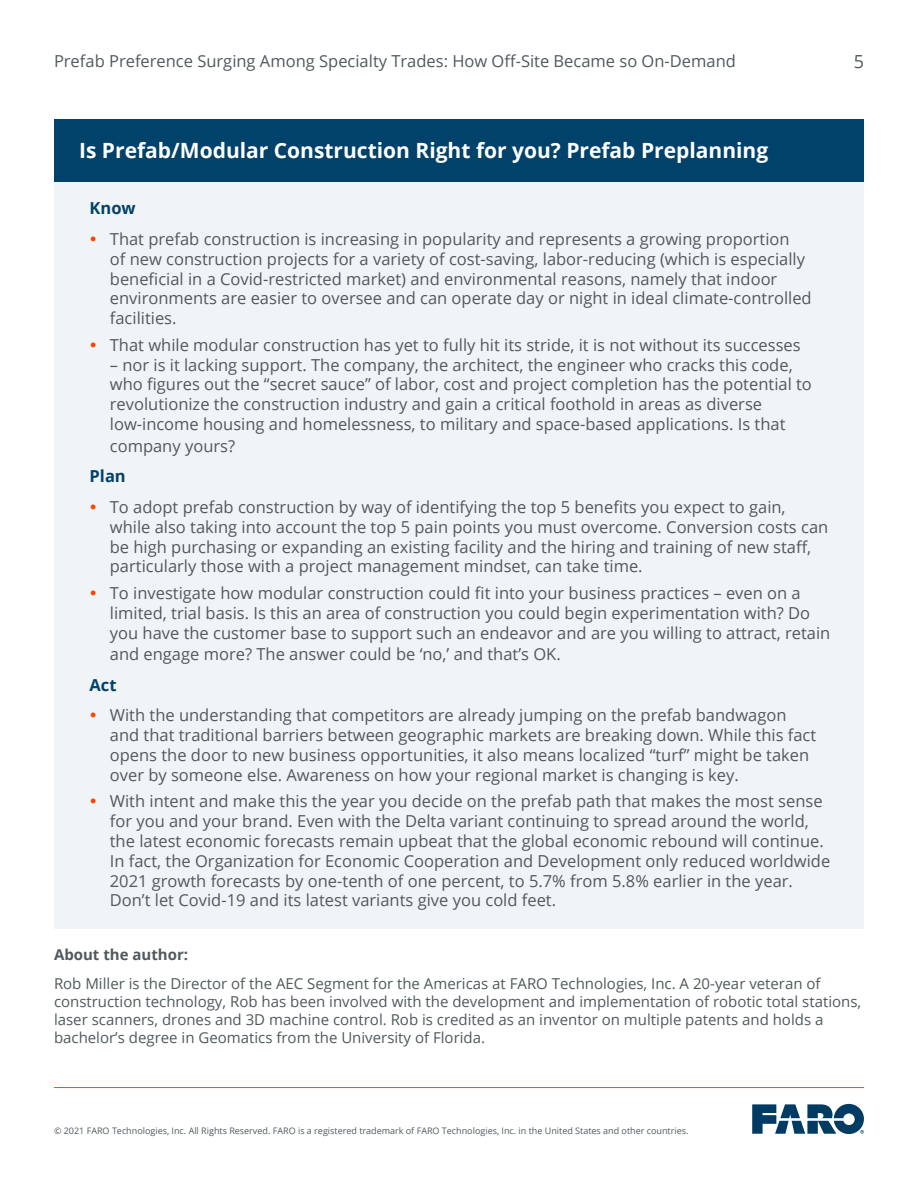
<style>
.page{position:relative;width:918px;height:1188px;background:#fff}
.page>*{position:absolute;margin:0;border:0;box-sizing:border-box;transform-origin:0 0}
.t1{font:700 21px "Open Sans";color:#fff}
.t2{font:18px "Open Sans";color:#51595c}
.t3{font:16.5px/19.8px "Open Sans";color:#51595c}
.t4{font:700 16.5px "Open Sans";color:#01426a}
.t5{font:15px/18px "Open Sans";color:#51595c}
.t6{font:700 15px "Open Sans";color:#51595c}
.t7{font:9px "Open Sans";color:#51595c}
</style>
<div class="page">
<svg style="left:752px;top:1104px;width:112px;height:30px"></svg>
<hr style="left:54px;top:1087px;width:810px;height:1px;background:#ff4500">
<div style="left:54px;top:119px;width:810px;height:810px;background:#f1f4f6"></div>
<div style="left:54px;top:119px;width:810px;height:62px;background:#01426a"></div>
<p class="t3" style="left:54px;top:50px;width:683px">Prefab Preference Surging Among Specialty Trades: How Off-Site Became so On-Demand</p>
<p class="t2" style="left:854px;top:49px;width:12px">5</p>
<p class="t1" style="left:79px;top:136px;width:691px">Is Prefab/Modular Construction Right for you? Prefab Preplanning</p>
<p class="t4" style="left:90px;top:197px;width:48px">Know</p>
<p class="t3" style="left:110px;top:229px;width:703px">That prefab construction is increasing in popularity and represents a growing proportion<br>of new construction projects for a variety of cost-saving, labor-reducing (which is especially beneficial in a Covid-restricted market) and environmental reasons, namely that indoor environments are easier to oversee and can operate day or night in ideal climate-controlled facilities.</p>
<p class="t3" style="left:110px;top:335px;width:692px">That while modular construction has yet to fully hit its stride, it is not without its successes</p>
<p class="t3" style="left:110px;top:354px;width:704px">– nor is it lacking support. The company, the architect, the engineer who cracks this code, who figures out the “secret sauce” of labor, cost and project completion has the potential to revolutionize the construction industry and gain a critical foothold in areas as diverse low-income housing and homelessness, to military and space-based applications. Is that</p>
<p class="t3" style="left:110px;top:435px;width:127px">company yours?</p>
<p class="t4" style="left:90px;top:465px;width:38px">Plan</p>
<p class="t3" style="left:110px;top:497px;width:720px">To adopt prefab construction by way of identifying the top 5 benefits you expect to gain, while also taking into account the top 5 pain points you must overcome. Conversion costs can be high purchasing or expanding an existing facility and the hiring and training of new staff, particularly those with a project management mindset, can take time.</p>
<p class="t3" style="left:110px;top:583px;width:722px">To investigate how modular construction could fit into your business practices – even on a limited, trial basis. Is this an area of construction you could begin experimentation with? Do you have the customer base to support such an endeavor and are you willing to attract, retain</p>
<p class="t3" style="left:110px;top:644px;width:452px">and engage more? The answer could be ‘no,’ and that’s OK.</p>
<p class="t4" style="left:90px;top:673px;width:29px">Act</p>
<p class="t3" style="left:110px;top:705px;width:708px">With the understanding that competitors are already jumping on the prefab bandwagon and that traditional barriers between geographic markets are breaking down. While this fact opens the door to new business opportunities, it also means localized “turf” might be taken over by someone else. Awareness on how your regional market is changing is key.</p>
<p class="t3" style="left:110px;top:791px;width:722px">With intent and make this the year you decide on the prefab path that makes the most sense for you and your brand. Even with the Delta variant continuing to spread around the world, the latest economic forecasts remain upbeat that the global economic rebound will continue.<br>In fact, the Organization for Economic Cooperation and Development only reduced worldwide 2021 growth forecasts by one-tenth of one percent, to 5.7% from 5.8% earlier in the year.<br>Don’t let Covid-19 and its latest variants give you cold feet.</p>
<p class="t6" style="left:54px;top:944px;width:136px">About the author:</p>
<p class="t5" style="left:54px;top:974px;width:809px">Rob Miller is the Director of the AEC Segment for the Americas at FARO Technologies, Inc. A 20-year veteran of construction technology, Rob has been involved with the development and implementation of robotic total stations, laser scanners, drones and 3D machine control. Rob is credited as an inventor on multiple patents and holds a bachelor’s degree in Geomatics from the University of Florida.</p>
<p class="t7" style="left:54px;top:1125px;width:636px">© 2021 FARO Technologies, Inc. All Rights Reserved. FARO is a registered trademark of FARO Technologies, Inc. in the United States and other countries.</p>
</div>
